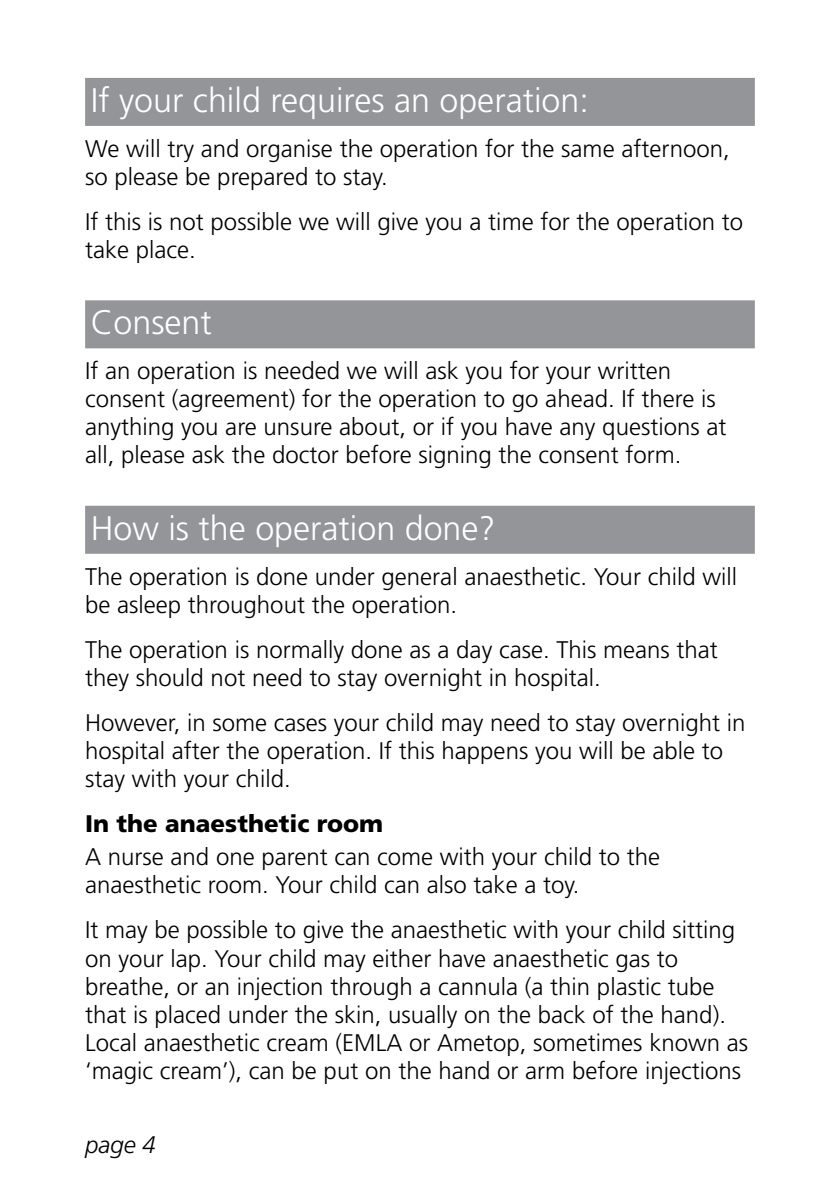
<style>
.page{position:relative;width:840px;height:1191px;background:#fff}
.page>*{position:absolute;margin:0;border:0;box-sizing:border-box;transform-origin:0 0}
.t1{font:300 34px "Frutiger";color:#fff}
.t2{font:300 24px/28px "Frutiger";color:#000}
.t3{font:900 24px "Frutiger";color:#000}
.t4{font:italic 300 24px "Frutiger";color:#000}
</style>
<div class="page">
<div style="left:85px;top:78px;width:669px;height:48px;background:#939598"></div>
<div style="left:85px;top:300px;width:669px;height:48px;background:#939598"></div>
<div style="left:85px;top:506px;width:669px;height:48px;background:#939598"></div>
<h1 class="t1" style="left:91px;top:81px;width:499px">If your child requires an operation:</h1>
<p class="t2" style="left:85px;top:134px;width:646px">We will try and organise the operation for the same afternoon, so please be prepared to stay.</p>
<p class="t2" style="left:85px;top:207px;width:659px">If this is not possible we will give you a time for the operation to take place.</p>
<h1 class="t1" style="left:91px;top:303px;width:122px">Consent</h1>
<p class="t2" style="left:85px;top:357px;width:642px">If an operation is needed we will ask you for your written consent (agreement) for the operation to go ahead. If there is anything you are unsure about, or if you have any questions at all, please ask the doctor before signing the consent form.</p>
<h1 class="t1" style="left:91px;top:508px;width:406px">How is the operation done?</h1>
<p class="t2" style="left:85px;top:562px;width:653px">The operation is done under general anaesthetic. Your child will be asleep throughout the operation.</p>
<p class="t2" style="left:85px;top:635px;width:634px">The operation is normally done as a day case. This means that they should not need to stay overnight in hospital.</p>
<p class="t2" style="left:85px;top:708px;width:661px">However, in some cases your child may need to stay overnight in hospital after the operation. If this happens you will be able to stay with your child.</p>
<p class="t3" style="left:85px;top:809px;width:299px">In the anaesthetic room</p>
<p class="t2" style="left:85px;top:843px;width:576px">A nurse and one parent can come with your child to the anaesthetic room. Your child can also take a toy.</p>
<p class="t2" style="left:85px;top:916px;width:664px">It may be possible to give the anaesthetic with your child sitting on your lap. Your child may either have anaesthetic gas to breathe, or an injection through a cannula (a thin plastic tube that is placed under the skin, usually on the back of the hand).<br>Local anaesthetic cream (EMLA or Ametop, sometimes known as ‘magic cream’), can be put on the hand or arm before injections</p>
<p class="t4" style="left:85px;top:1131px;width:72px">page 4</p>
</div>
